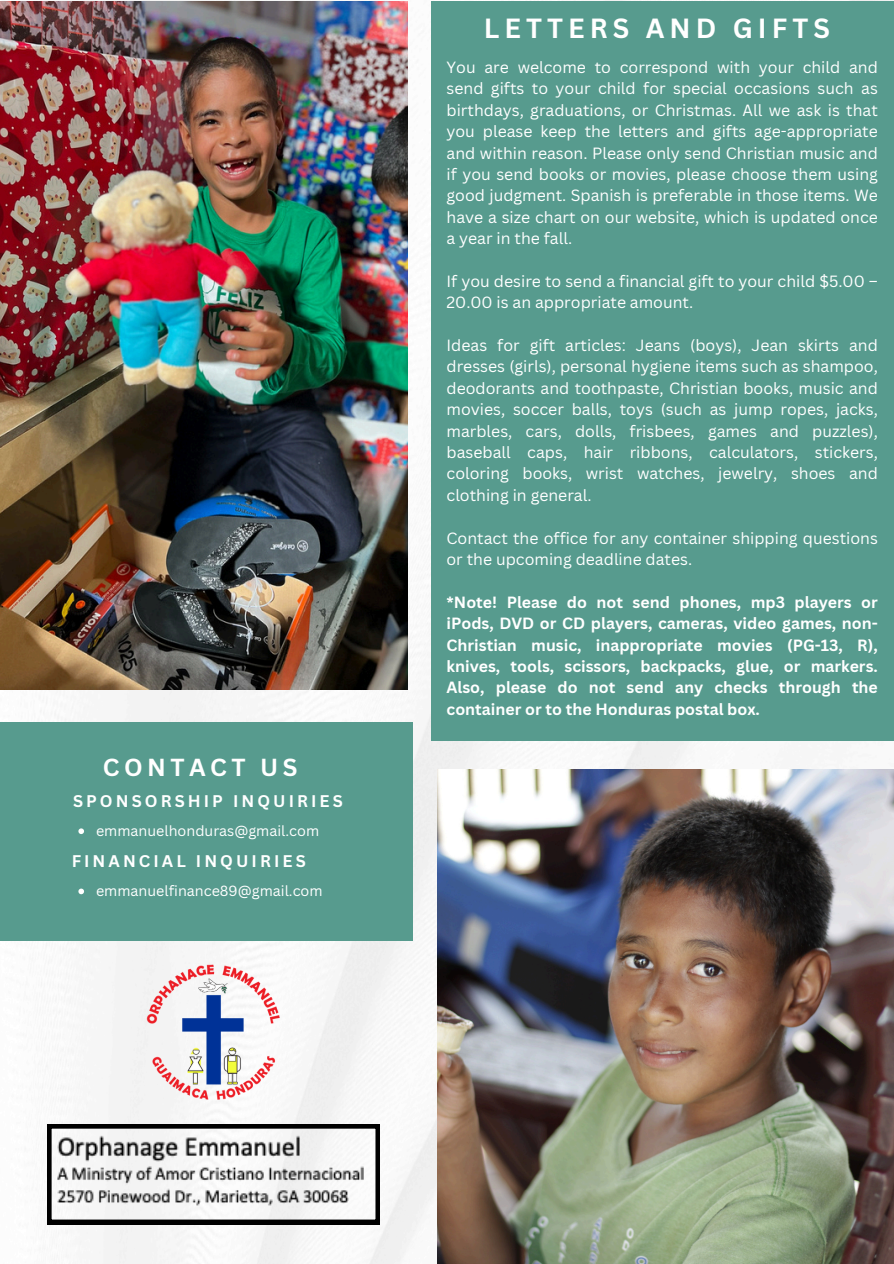
<style>
.page{position:relative;width:894px;height:1264px;background:#fff}
.page>*{position:absolute;margin:0;border:0;box-sizing:border-box;transform-origin:0 0}
.t1{font:700 27px "Canva Sans";letter-spacing:.185em;color:#fff}
.t2{font:700 24px "Canva Sans";letter-spacing:.185em;color:#fff}
.t3{font:700 16.5px "Canva Sans";letter-spacing:.185em;color:#fff}
.t4{font:15.9px/21.3px "Canva Sans";color:#fff;text-align:justify}
.t5{font:700 15.9px/21.3px "Canva Sans";color:#fff;text-align:justify}
.t6{font:14.4px "Canva Sans";color:#fff}
</style>
<div class="page">
<img style="left:0;top:0;width:893px;height:1263px">
<div style="left:0;top:722px;width:412px;height:218px;background:#579b8e"></div>
<img style="left:437px;top:769px;width:456px;height:494px">
<div style="left:430px;top:1px;width:463px;height:739px;background:#579b8e"></div>
<svg style="left:47px;top:1124px;width:333px;height:99px"></svg>
<img style="left:143px;top:962px;width:140px;height:139px">
<img style="left:0;top:1px;width:407px;height:689px">
<svg style="left:78px;top:828px;width:6px;height:6px"></svg>
<svg style="left:78px;top:888px;width:6px;height:6px"></svg>
<p class="t2" style="left:103px;top:750px;width:196px">CONTACT US</p>
<p class="t3" style="left:73px;top:789px;width:271px">SPONSORSHIP INQUIRIES</p>
<h1 class="t6" style="left:96px;top:821px;width:224px">emmanuelhonduras@gmail.com</h1>
<h5 class="t3" style="left:72px;top:849px;width:235px">FINANCIAL INQUIRIES</h5>
<h5 class="t6" style="left:96px;top:881px;width:228px">emmanuelfinance89@gmail.com</h5>
<p class="t1" style="left:484px;top:10px;width:347px">LETTERS AND GIFTS</p>
<p class="t4" style="left:446px;top:56px;width:433px">You are welcome to correspond with your child and send gifts to your child for special occasions such as birthdays, graduations, or Christmas. All we ask is that you please keep the letters and gifts age-appropriate and within reason. Please only send Christian music and if you send books or movies, please choose them using good judgment. Spanish is preferable in those items. We have a size chart on our website, which is updated once a year in the fall.</p>
<h2 class="t4" style="left:446px;top:270px;width:432px">If you desire to send a financial gift to your child $5.00 –<br>20.00 is an appropriate amount.</h2>
<h3 class="t4" style="left:446px;top:334px;width:433px">Ideas for gift articles: Jeans (boys), Jean skirts and dresses (girls), personal hygiene items such as shampoo, deodorants and toothpaste, Christian books, music and movies, soccer balls, toys (such as jump ropes, jacks, marbles, cars, dolls, frisbees, games and puzzles), baseball caps, hair ribbons, calculators, stickers, coloring books, wrist watches, jewelry, shoes and clothing in general.</h3>
<p class="t4" style="left:446px;top:526px;width:433px">Contact the office for any container shipping questions or the upcoming deadline dates.</p>
<h3 class="t5" style="left:446px;top:591px;width:433px">*Note! Please do not send phones, mp3 players or iPods, DVD or CD players, cameras, video games, non-Christian music, inappropriate movies (PG-13, R), knives, tools, scissors, backpacks, glue, or markers.<br>Also, please do not send any checks through the container or to the Honduras postal box.</h3>
</div>
